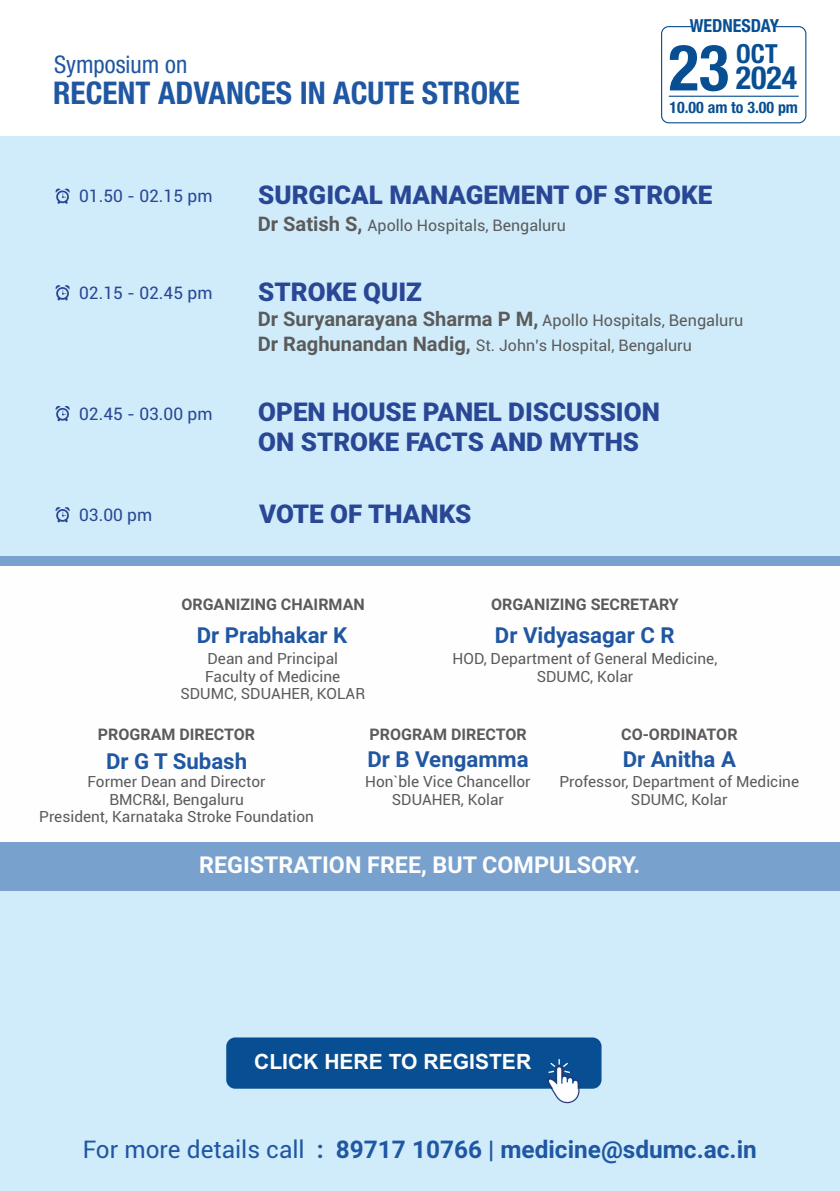
<style>
.page{position:relative;width:840px;height:1191px;background:#fff}
.page>*{position:absolute;margin:0;border:0;box-sizing:border-box;transform-origin:0 0}
.t1{font:700 condensed 64px "Helvetica Neue LT Std";color:#074f92}
.t2{font:700 condensed 32px "Helvetica Neue LT Std";color:#074f92}
.t3{font:700 condensed 31.2px "Helvetica Neue LT Std";color:#2057a2}
.t4{font:700 condensed 26.2px "Helvetica Neue LT Std";color:#074f92}
.t5{font:900 26px/29.6px "Roboto";color:#294795}
.t6{font:700 24.4px "Roboto";color:#2057a2}
.t7{font:condensed 24.4px "Helvetica Neue LT Std";color:#2057a2}
.t8{font:700 23.2px "Roboto";color:#fefefe}
.t9{font:700 22px "Roboto";color:#2057a2}
.t10{font:700 21px "Arial";color:#fefefe}
.t11{font:700 condensed 18px "Helvetica Neue LT Std";color:#074f92}
.t12{font:17.4px "Roboto";color:#294795}
.t13{font:16.2px "Roboto";color:#5b5b5b}
.t14{font:16px "Roboto";color:#5b5b5b}
.t15{font:700 16px "Roboto";color:#5b5b5b}
.t16{font:700 condensed 16px "Helvetica Neue LT Std";color:#074f92}
.t17{font:15.4px/17.6px "Roboto";color:#5b5b5b;text-align:center}
.s1{font-weight:700;font-size:20.2px}
.s2{font-weight:400}
</style>
<div class="page">
<div style="left:0;top:136px;width:839px;height:1055px;background:#d0ecfb"></div>
<svg style="left:55px;top:188px;width:15px;height:16px"></svg>
<svg style="left:55px;top:285px;width:15px;height:16px"></svg>
<svg style="left:55px;top:406px;width:15px;height:16px"></svg>
<svg style="left:55px;top:507px;width:15px;height:16px"></svg>
<div style="left:0;top:842px;width:839px;height:48px;background:#78a1ce"></div>
<div style="left:0;top:556px;width:839px;height:10px;background:#78a1ce"></div>
<hr style="left:668px;top:96px;width:130px;height:1px;background:#074f92">
<div style="left:660px;top:26px;width:146px;height:97px;border:1px solid #074f92;border-radius:7px"></div>
<div style="left:226px;top:1037px;width:375px;height:51px;background:#074f92;border-radius:9px"></div>
<svg style="left:545px;top:1059px;width:34px;height:45px"></svg>
<div style="left:0;top:566px;width:839px;height:276px;background:#fefefe"></div>
<h3 class="t7" style="left:54px;top:56px;width:135px">Symposium on</h3>
<h3 class="t3" style="left:53px;top:82px;width:468px">RECENT ADVANCES IN ACUTE STROKE</h3>
<p class="t11" style="left:689px;top:19px;width:91px">WEDNESDAY</p>
<h1 class="t1" style="left:668px;top:45px;width:62px">23</h1>
<h3 class="t4" style="left:735px;top:44px;width:43px">OCT</h3>
<h2 class="t2" style="left:735px;top:66px;width:63px">2024</h2>
<p class="t16" style="left:669px;top:101px;width:130px">10.00 am to 3.00 pm</p>
<p class="t12" style="left:79px;top:189px;width:135px">01.50 - 02.15 pm</p>
<h3 class="t5" style="left:258px;top:183px;width:455px">SURGICAL MANAGEMENT OF STROKE</h3>
<p class="t14" style="left:258px;top:219px;width:309px"><span class="s1">Dr Satish S,</span> Apollo Hospitals, Bengaluru</p>
<p class="t12" style="left:79px;top:286px;width:135px">02.15 - 02.45 pm</p>
<h3 class="t5" style="left:258px;top:279px;width:165px">STROKE QUIZ</h3>
<p class="t14" style="left:258px;top:338px;width:435px"><span class="s1">Dr Raghunandan Nadig,</span> St. John’s Hospital, Bengaluru</p>
<p class="t13" style="left:258px;top:314px;width:486px"><span class="s1">Dr Suryanarayana Sharma P M,</span> Apollo Hospitals, Bengaluru</p>
<p class="t12" style="left:79px;top:407px;width:135px">02.45 - 03.00 pm</p>
<h3 class="t5" style="left:258px;top:400px;width:403px">OPEN HOUSE PANEL DISCUSSION<br>ON STROKE FACTS AND MYTHS</h3>
<p class="t12" style="left:79px;top:508px;width:75px">03.00 pm</p>
<h3 class="t5" style="left:259px;top:501px;width:214px">VOTE OF THANKS</h3>
<p class="t15" style="left:181px;top:598px;width:185px">ORGANIZING CHAIRMAN</p>
<h3 class="t9" style="left:197px;top:626px;width:152px">Dr Prabhakar K</h3>
<p class="t17" style="left:180px;top:651px;width:186px">Dean and Principal<br>Faculty of Medicine<br>SDUMC, SDUAHER, KOLAR</p>
<p class="t15" style="left:491px;top:598px;width:189px">ORGANIZING SECRETARY</p>
<h3 class="t9" style="left:494px;top:626px;width:181px">Dr Vidyasagar C R</h3>
<p class="t17" style="left:452px;top:651px;width:266px">HOD, Department of General Medicine,<br>SDUMC, Kolar</p>
<p class="t15" style="left:98px;top:728px;width:158px">PROGRAM DIRECTOR</p>
<h3 class="t9" style="left:106px;top:752px;width:142px">Dr G T Subash</h3>
<p class="t17" style="left:39px;top:774px;width:276px">Former Dean and Director<br>BMCR&amp;I, Bengaluru<br>President, Karnataka Stroke Foundation</p>
<p class="t15" style="left:369px;top:728px;width:158px">PROGRAM DIRECTOR</p>
<h3 class="t9" style="left:367px;top:750px;width:163px">Dr B Vengamma</h3>
<p class="t17" style="left:365px;top:774px;width:167px">Hon`ble Vice Chancellor<br>SDUAHER, Kolar</p>
<p class="t15" style="left:621px;top:728px;width:118px">CO-ORDINATOR</p>
<h3 class="t9" style="left:622px;top:750px;width:115px">Dr Anitha A</h3>
<p class="t17" style="left:559px;top:774px;width:241px">Professor, Department of Medicine<br>SDUMC, Kolar</p>
<h3 class="t8" style="left:199px;top:855px;width:442px">REGISTRATION FREE, BUT COMPULSORY.</h3>
<h3 class="t10" style="left:254px;top:1054px;width:278px">CLICK HERE TO REGISTER</h3>
<h3 class="t6" style="left:83px;top:1139px;width:675px"><span class="s2">For more details call</span> : 89717 10766 | medicine@sdumc.ac.in</h3>
</div>
